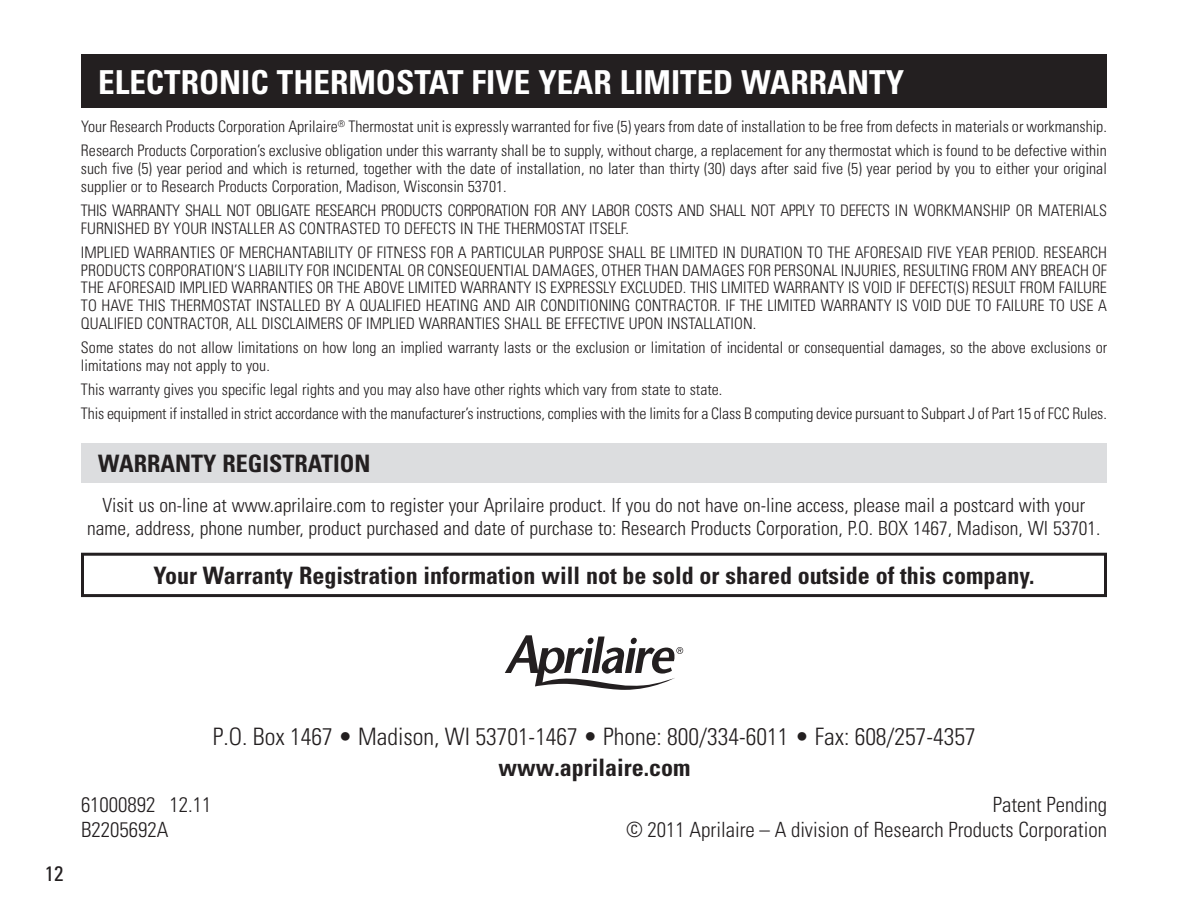
<style>
.page{position:relative;width:1188px;height:918px;background:#fff}
.page>*{position:absolute;margin:0;border:0;box-sizing:border-box;transform-origin:0 0}
.t1{font:700 condensed 33px "Univers";color:#fff}
.t2{font:700 condensed 24px "Univers";color:#231f20}
.t3{font:300 condensed 24px "Univers";color:#231f20}
.t4{font:300 condensed 21px/25.5px "Univers";color:#231f20}
.t5{font:condensed 21px "Univers";color:#231f20}
.t6{font:300 condensed 19.5px/22.5px "Univers";color:#231f20;text-align:center}
.t7{font:300 condensed 15.9px/17.7px "Univers";color:#231f20}
.t8{font:300 condensed 15.9px/17.7px "Univers";letter-spacing:-.025em;color:#231f20}
</style>
<div class="page">
<div style="left:81px;top:54px;width:1026px;height:54px;background:#231f20"></div>
<div style="left:81px;top:443px;width:1026px;height:40px;background:#dcdddf"></div>
<div style="left:81px;top:553px;width:1026px;height:44px;border:3px solid #231f20"></div>
<svg style="left:505px;top:635px;width:178px;height:55px"></svg>
<h1 class="t1" style="left:98px;top:62px;width:807px">ELECTRONIC THERMOSTAT FIVE YEAR LIMITED WARRANTY</h1>
<p class="t7" style="left:81px;top:114px;width:1027px;line-height:24.3px">Your Research Products Corporation Aprilaire<sup>®</sup> Thermostat unit is expressly warranted for five (5) years from date of installation to be free from defects in materials or workmanship.<br>Research Products Corporation’s exclusive obligation under this warranty shall be to supply, without charge, a replacement for any thermostat which is found to be defective within</p>
<p class="t7" style="left:81px;top:159px;width:1027px">such five (5) year period and which is returned, together with the date of installation, no later than thirty (30) days after said five (5) year period by you to either your original supplier or to Research Products Corporation, Madison, Wisconsin 53701.</p>
<p class="t8" style="left:81px;top:201px;width:1027px">THIS WARRANTY SHALL NOT OBLIGATE RESEARCH PRODUCTS CORPORATION FOR ANY LABOR COSTS AND SHALL NOT APPLY TO DEFECTS IN WORKMANSHIP OR MATERIALS<br>FURNISHED BY YOUR INSTALLER AS CONTRASTED TO DEFECTS IN THE THERMOSTAT ITSELF.</p>
<p class="t7" style="left:81px;top:243px;width:1028px;text-align:justify">IMPLIED WARRANTIES OF MERCHANTABILITY OF FITNESS FOR A PARTICULAR PURPOSE SHALL BE LIMITED IN DURATION TO THE AFORESAID FIVE YEAR PERIOD. RESEARCH PRODUCTS CORPORATION’S LIABILITY FOR INCIDENTAL OR CONSEQUENTIAL DAMAGES, OTHER THAN DAMAGES FOR PERSONAL INJURIES, RESULTING FROM ANY BREACH OF THE AFORESAID IMPLIED WARRANTIES OR THE ABOVE LIMITED WARRANTY IS EXPRESSLY EXCLUDED. THIS LIMITED WARRANTY IS VOID IF DEFECT(S) RESULT FROM FAILURE TO HAVE THIS THERMOSTAT INSTALLED BY A QUALIFIED HEATING AND AIR CONDITIONING CONTRACTOR. IF THE LIMITED WARRANTY IS VOID DUE TO FAILURE TO USE A QUALIFIED CONTRACTOR, ALL DISCLAIMERS OF IMPLIED WARRANTIES SHALL BE EFFECTIVE UPON INSTALLATION.</p>
<p class="t7" style="left:81px;top:338px;width:1028px">Some states do not allow limitations on how long an implied warranty lasts or the exclusion or limitation of incidental or consequential damages, so the above exclusions or limitations may not apply to you.</p>
<p class="t7" style="left:81px;top:377px;width:1027px;line-height:24.3px">This warranty gives you specific legal rights and you may also have other rights which vary from state to state.<br>This equipment if installed in strict accordance with the manufacturer’s instructions, complies with the limits for a Class B computing device pursuant to Subpart J of Part 15 of FCC Rules.</p>
<h2 class="t2" style="left:98px;top:449px;width:16px">Warrant</h2>
<h2 class="t2" style="left:203px;top:449px;width:72px">y Registration</h2>
<p class="t6" style="left:87px;top:494px;width:1015px">Visit us on-line at www.aprilaire.com to register your Aprilaire product. If you do not have on-line access, please mail a postcard with your name, address, phone number, product purchased and date of purchase to: Research Products Corporation, P.O. BOX 1467, Madison, WI 53701.</p>
<h2 class="t2" style="left:153px;top:560px;width:883px">Your Warranty Registration information will not be sold or shared outside of this company.</h2>
<h3 class="t5" style="left:45px;top:860px;width:20px">12</h3>
<h2 class="t3" style="left:213px;top:722px;width:764px">P.O. Box 1467 • Madison, WI 53701-1467 • Phone: 800/334-6011 • Fax: 608/257-4357</h2>
<h2 class="t2" style="left:498px;top:753px;width:193px">www.aprilaire.com</h2>
<h3 class="t4" style="left:81px;top:791px;width:132px">61000892 12.11<br>B2205692A</h3>
<h3 class="t4" style="left:626px;top:791px;width:482px;text-align:right">Patent Pending<br>© 2011 Aprilaire – A division of Research Products Corporation</h3>
</div>
